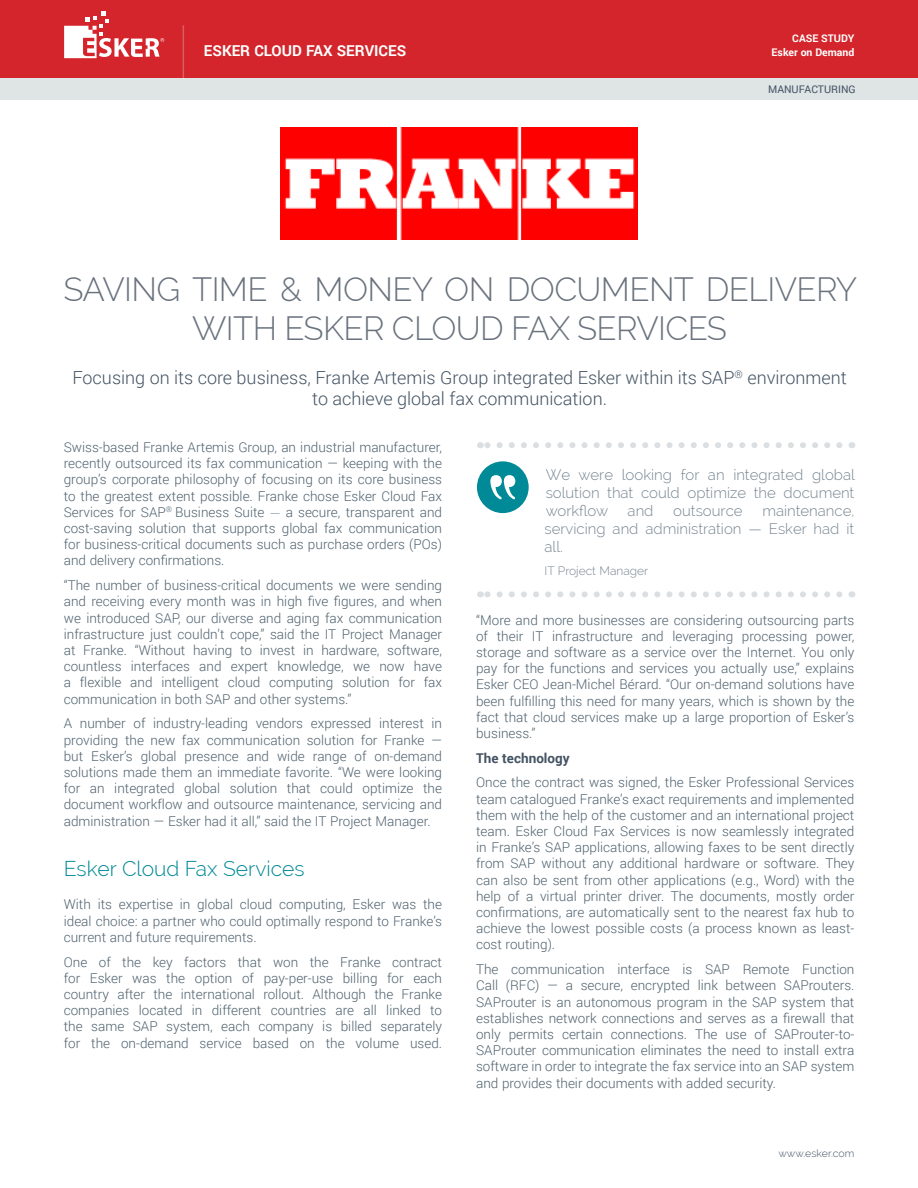
<style>
.page{position:relative;width:918px;height:1188px;background:#fff}
.page>*{position:absolute;margin:0;border:0;box-sizing:border-box;transform-origin:0 0}
.t1{font:300 33px/39.6px "Raleway";letter-spacing:-.02em;color:#69727d;text-align:center}
.t2{font:300 21px "Raleway";color:#008996}
.t3{font:300 18px/21.6px "Roboto";color:#435363;text-align:center}
.t4{font:300 15px/18px "Raleway";color:#778692;text-align:justify}
.t5{font:700 15px "Roboto";color:#fff}
.t6{font:300 13.5px/16.2px "Roboto";color:#4f616e;text-align:justify}
.t7{font:700 13.5px "Roboto";color:#435363}
.t8{font:300 12px "Raleway";color:#778692}
.t9{font:700 10.5px "Roboto";color:#fff}
.t10{font:10.5px "Roboto";color:#435363}
.t11{font:300 10.5px "Raleway";color:#435363}
.s1{font-family:"Raleway";font-size:12px;color:#778692}
</style>
<div class="page">
<div style="left:0;top:0;width:918px;height:78px;background:#d3252b"></div>
<svg style="left:64px;top:12px;width:100px;height:46px"></svg>
<hr style="left:183px;top:25px;width:1px;height:53px;background:#dd5d5f">
<svg style="left:480px;top:442px;width:359px;height:6px"></svg>
<svg style="left:480px;top:591px;width:359px;height:6px"></svg>
<div style="left:477px;top:461px;width:52px;height:52px;background:#008996;border-radius:50%"></div>
<svg style="left:490px;top:475px;width:25px;height:24px"></svg>
<div style="left:0;top:78px;width:918px;height:22px;background:#dfe4e5"></div>
<img style="left:280px;top:128px;width:358px;height:112px">
<p class="t5" style="left:204px;top:40px;width:204px">ESKER CLOUD FAX SERVICES</p>
<p class="t9" style="left:792px;top:31px;width:64px">CASE STUDY</p>
<p class="t9" style="left:772px;top:45px;width:84px">Esker on Demand</p>
<p class="t10" style="left:768px;top:82px;width:89px">MANUFACTURING</p>
<h1 class="t1" style="left:64px;top:269px;width:795px">SAVING TIME &amp; MONEY ON DOCUMENT DELIVERY<br>WITH ESKER CLOUD FAX SERVICES</h1>
<h3 class="t3" style="left:72px;top:366px;width:776px">Focusing on its core business, Franke Artemis Group integrated Esker within its SAP<sup>®</sup> environment to achieve global fax communication.</h3>
<p class="t6" style="left:64px;top:439px;width:380px">Swiss-based Franke Artemis Group, an industrial manufacturer, recently outsourced its fax communication — keeping with the group’s corporate philosophy of focusing on its core business to the greatest extent possible. Franke chose Esker Cloud Fax Services for SAP<sup>®</sup> Business Suite <span class="s1">—</span> a secure, transparent and cost-saving solution that supports global fax communication for business-critical documents such as purchase orders (POs) and delivery confirmations.</p>
<p class="t6" style="left:64px;top:577px;width:380px">“The number of business-critical documents we were sending and receiving every month was in high five figures, and when we introduced SAP, our diverse and aging fax communication infrastructure just couldn’t cope,” said the IT Project Manager at Franke. “Without having to invest in hardware, software, countless interfaces and expert knowledge, we now have a flexible and intelligent cloud computing solution for fax communication in both SAP and other systems.”</p>
<p class="t6" style="left:64px;top:715px;width:380px">A number of industry-leading vendors expressed interest in providing the new fax communication solution for Franke — but Esker’s global presence and wide range of on-demand solutions made them an immediate favorite. “We were looking for an integrated global solution that could optimize the document workflow and outsource maintenance, servicing and administration — Esker had it all,” said the IT Project Manager.</p>
<h2 class="t2" style="left:64px;top:857px;width:242px">Esker Cloud Fax Services</h2>
<p class="t6" style="left:64px;top:896px;width:380px">With its expertise in global cloud computing, Esker was the ideal choice: a partner who could optimally respond to Franke’s current and future requirements.</p>
<p class="t6" style="left:64px;top:953px;width:380px">One of the key factors that won the Franke contract for Esker was the option of pay-per-use billing for each country after the international rollout. Although the Franke companies located in different countries are all linked to the same SAP system, each company is billed separately for the on-demand service based on the volume used.</p>
<p class="t4" style="left:546px;top:466px;width:311px">We were looking for an integrated global solution that could optimize the document workflow</p>
<p class="t4" style="left:545px;top:502px;width:311px;text-indent:218px">maintenance, servicing and administration — Esker had it all.</p>
<p class="t8" style="left:545px;top:564px;width:105px">IT Project Manager</p>
<p class="t4" style="left:628px;top:502px;width:27px">and</p>
<p class="t4" style="left:673px;top:502px;width:71px">outsource</p>
<p class="t6" style="left:476px;top:611px;width:380px">“More and more businesses are considering outsourcing parts of their IT infrastructure and leveraging processing power, storage and software as a service over the Internet. You only pay for the functions and services you actually use,” explains Esker CEO Jean-Michel Bérard. “Our on-demand solutions have been fulfilling this need for many years, which is shown by the fact that cloud services make up a large proportion of Esker’s business.”</p>
<p class="t7" style="left:476px;top:748px;width:95px">The technology</p>
<p class="t6" style="left:476px;top:774px;width:380px">Once the contract was signed, the Esker Professional Services team catalogued Franke’s exact requirements and implemented them with the help of the customer and an international project team. Esker Cloud Fax Services is now seamlessly integrated in Franke’s SAP applications, allowing faxes to be sent directly from SAP without any additional hardware or software. They can also be sent from other applications (e.g., Word) with the help of a virtual printer driver. The documents, mostly order confirmations, are automatically sent to the nearest fax hub to achieve the lowest possible costs (a process known as least&shy;cost routing).</p>
<p class="t6" style="left:476px;top:961px;width:380px">The communication interface is SAP Remote Function Call (RFC) — a secure, encrypted link between SAProuters.<br>SAProuter is an autonomous program in the SAP system that establishes network connections and serves as a firewall that only permits certain connections. The use of SAProuter-to-SAProuter communication eliminates the need to install extra software in order to integrate the fax service into an SAP system and provides their documents with added security.</p>
<p class="t11" style="left:778px;top:1147px;width:77px">www.esker.com</p>
</div>
